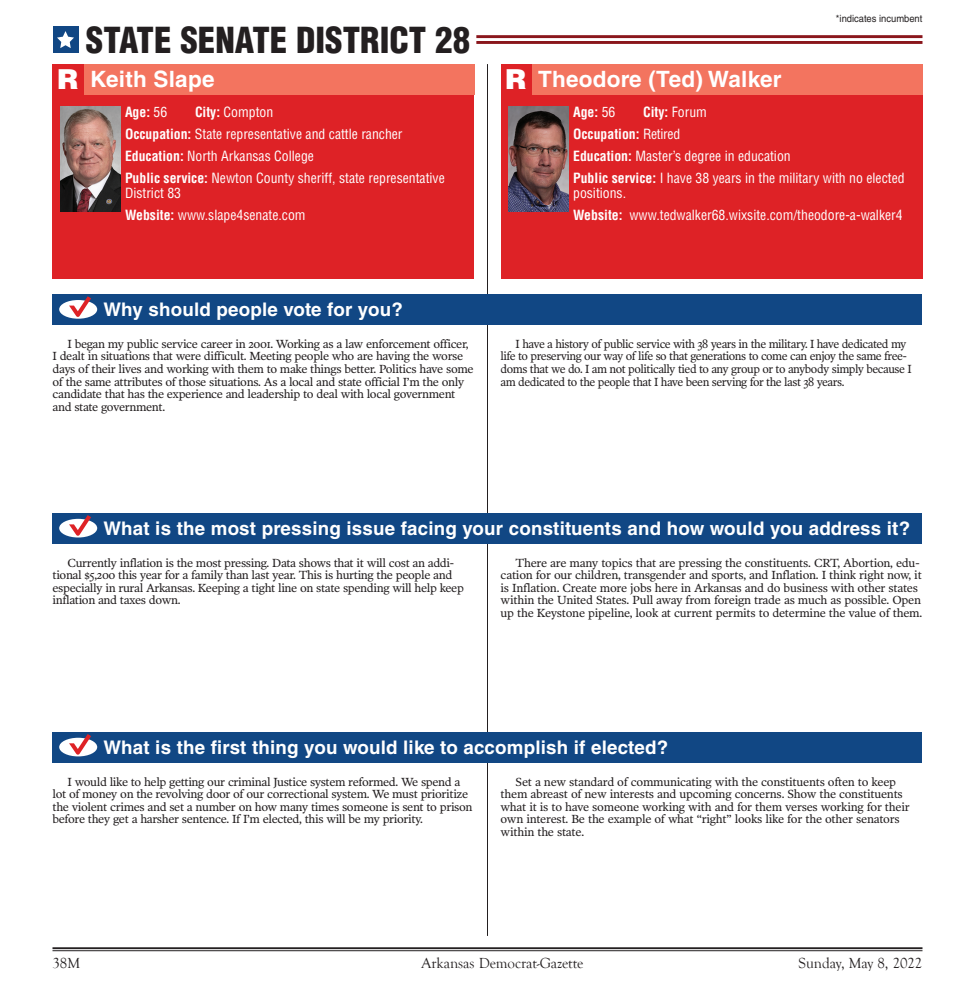
<style>
.page{position:relative;width:975px;height:987px;background:#fff}
.page>*{position:absolute;margin:0;border:0;box-sizing:border-box;transform-origin:0 0}
.t1{font:900 condensed 35px "Helvetica LT Std";color:#231f20}
.t2{font:900 27.5px "Helvetica LT Std";color:#fff}
.t3{font:700 22.5px "Helvetica LT Std";letter-spacing:.01em;color:#fff}
.t4{font:700 18.75px "Helvetica LT Std";letter-spacing:.01em;color:#fff}
.t5{font:15px "Goudy Old Style T";letter-spacing:-.005em;color:#231f20}
.t6{font:condensed 13.75px/15.6px "Helvetica LT Std";color:#fff}
.t7{font:700 condensed 13.75px "Helvetica LT Std";color:#fff}
.Bodytype{font:11.88px/12.5px "Poynter OS Text Two";letter-spacing:-.03em;color:#231f20}
.Bodytype-2{font:11.88px/12.5px "Poynter OS Text Two";letter-spacing:-.03em;color:#231f20;scale:.96 1}
.agate_9_on_10{font:10px "Helvetica LT Std";color:#231f20;scale:.94 1}
.s1{font-weight:400}
.s2{font-weight:700}
</style>
<div class="page">
<hr style="left:487px;top:64px;width:1px;height:871px;background:#231f20">
<div style="left:52px;top:513px;width:870px;height:30px;background:#114784"></div>
<div style="left:59px;top:518px;width:38px;height:19px;background:#fff;border-radius:50%"></div>
<svg style="left:69px;top:515px;width:22px;height:20px"></svg>
<div style="left:52px;top:294px;width:870px;height:30px;background:#114784"></div>
<div style="left:59px;top:300px;width:38px;height:18px;background:#fff;border-radius:50%"></div>
<svg style="left:69px;top:296px;width:22px;height:21px"></svg>
<div style="left:52px;top:732px;width:870px;height:30px;background:#114784"></div>
<div style="left:59px;top:737px;width:38px;height:19px;background:#fff;border-radius:50%"></div>
<svg style="left:69px;top:734px;width:22px;height:20px"></svg>
<div style="left:53px;top:26px;width:25px;height:27px;background:#114784"></div>
<svg style="left:57px;top:31px;width:17px;height:17px"></svg>
<hr style="left:476px;top:35px;width:446px;height:3px;background:#8a161c">
<hr style="left:476px;top:41px;width:446px;height:3px;background:#8a161c">
<hr style="left:52px;top:947px;width:870px;height:1px;background:#231f20">
<hr style="left:52px;top:950px;width:870px;height:1px;background:#231f20">
<div style="left:52px;top:64px;width:422px;height:215px;background:#de2226"></div>
<div style="left:84px;top:64px;width:390px;height:30px;background:#f3745f"></div>
<img style="left:60px;top:107px;width:60px;height:105px">
<div style="left:501px;top:64px;width:421px;height:215px;background:#de2226"></div>
<img style="left:508px;top:107px;width:60px;height:105px">
<div style="left:532px;top:64px;width:390px;height:30px;background:#f3745f"></div>
<p class="t2" style="left:57px;top:61px;width:23px">R</p>
<p class="t1" style="left:86px;top:18px;width:386px">STATE SENATE DISTRICT 28</p>
<p class="t3" style="left:90px;top:65px;width:126px">Keith Slape</p>
<p class="t7" style="left:125px;top:103px;width:44px">Age: <span class="s1">56</span></p>
<p class="t6" style="left:195px;top:104px;width:80px"><span class="s2">City:</span> Compton</p>
<p class="t6" style="left:125px;top:126px;width:279px"><span class="s2">Occupation:</span> State representative and cattle rancher</p>
<p class="t6" style="left:125px;top:148px;width:191px"><span class="s2">Education:</span> North Arkansas College</p>
<p class="t6" style="left:125px;top:170px;width:321px"><span class="s2">Public service:</span> Newton County sheriff, state representative<br>District 83</p>
<p class="t6" style="left:125px;top:207px;width:182px"><span class="s2">Website:</span> www.slape4senate.com</p>
<p class="t2" style="left:505px;top:61px;width:23px">R</p>
<p class="t3" style="left:538px;top:65px;width:245px">Theodore (Ted) Walker</p>
<p class="agate_9_on_10" style="left:836px;top:13px;width:94px">*indicates incumbent</p>
<p class="t7" style="left:573px;top:103px;width:44px">Age: <span class="s1">56</span></p>
<p class="t7" style="left:643px;top:103px;width:65px">City: <span class="s1">Forum</span></p>
<p class="t7" style="left:573px;top:125px;width:109px">Occupation: <span class="s1">Retired</span></p>
<p class="t6" style="left:573px;top:148px;width:219px"><span class="s2">Education:</span> Master’s degree in education</p>
<p class="t6" style="left:573px;top:170px;width:333px"><span class="s2">Public service:</span> I have 38 years in the military with no elected positions.</p>
<p class="t6" style="left:573px;top:207px;width:331px"><span class="s2">Website:</span> www.tedwalker68.wixsite.com/theodore-a-walker4</p>
<p class="t4" style="left:103px;top:298px;width:301px">Why should people vote for you?</p>
<p class="Bodytype" style="left:52px;top:337px;width:423px;text-indent:15px">I began my public service career in 2001. Working as a law enforcement officer, I dealt in situations that were difficult. Meeting people who are having the worse days of their lives and working with them to make things better. Politics have some of the same attributes of those situations. As a local and state official I’m the only candidate that has the experience and leadership to deal with local government and state government.</p>
<p class="Bodytype-2" style="left:501px;top:337px;width:430px;text-indent:15px">I have a history of public service with 38 years in the military. I have dedicated my life to preserving our way of life so that generations to come can enjoy the same free&shy;doms that we do. I am not politically tied to any group or to anybody simply because I am dedicated to the people that I have been serving for the last 38 years.</p>
<p class="t4" style="left:103px;top:516px;width:808px">What is the most pressing issue facing your constituents and how would you address it?</p>
<p class="Bodytype" style="left:52px;top:556px;width:413px;text-indent:15px">Currently inflation is the most pressing. Data shows that it will cost an addi&shy;tional $5,200 this year for a family than last year. This is hurting the people and especially in rural Arkansas. Keeping a tight line on state spending will help keep inflation and taxes down.</p>
<p class="Bodytype" style="left:501px;top:556px;width:423px;text-indent:15px">There are many topics that are pressing the constituents. CRT, Abortion, edu&shy;cation for our children, transgender and sports, and Inflation. I think right now, it is Inflation. Create more jobs here in Arkansas and do business with other states within the United States. Pull away from foreign trade as much as possible. Open up the Keystone pipeline, look at current permits to determine the value of them.</p>
<p class="t4" style="left:103px;top:735px;width:566px">What is the first thing you would like to accomplish if elected?</p>
<p class="Bodytype" style="left:52px;top:775px;width:422px;text-indent:15px">I would like to help getting our criminal Justice system reformed. We spend a lot of money on the revolving door of our correctional system. We must prioritize the violent crimes and set a number on how many times someone is sent to prison before they get a harsher sentence. If I’m elected, this will be my priority.</p>
<p class="Bodytype" style="left:501px;top:775px;width:411px;text-indent:15px">Set a new standard of communicating with the constituents often to keep them abreast of new interests and upcoming concerns. Show the constituents what it is to have someone working with and for them verses working for their own interest. Be the example of what “right” looks like for the other senators within the state.</p>
<p class="t5" style="left:52px;top:954px;width:29px">38M</p>
<p class="t5" style="left:422px;top:954px;width:163px">Arkansas Democrat-Gazette</p>
<p class="t5" style="left:799px;top:954px;width:125px">Sunday, May 8, 2022</p>
</div>
